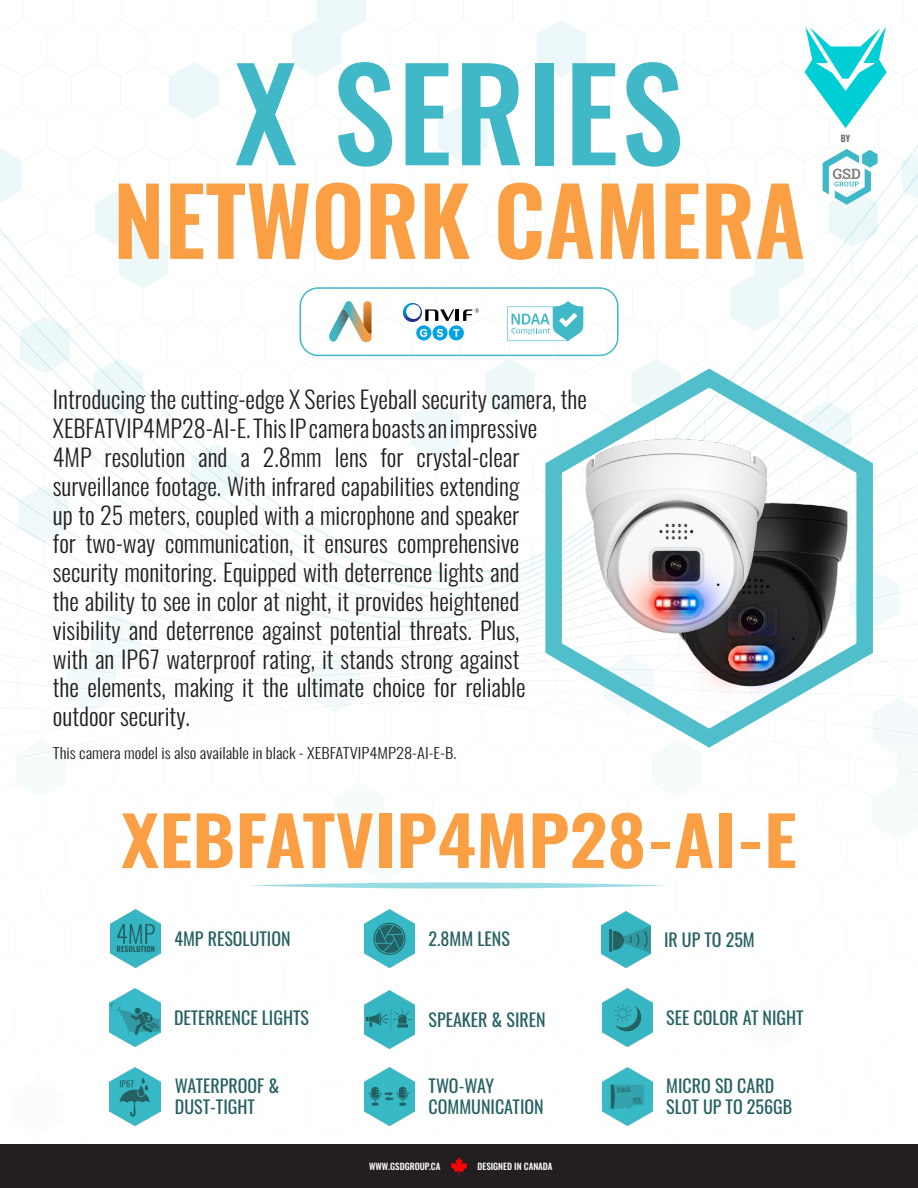
<style>
.page{position:relative;width:918px;height:1188px;background:#fff}
.page>*{position:absolute;margin:0;border:0;box-sizing:border-box;transform-origin:0 0}
.t1{font:500 126px "Oswald";letter-spacing:.02em;color:#40b8c7}
.t2{font:600 93px "Oswald";color:#fa9f44}
.t3{font:600 67.5px "Oswald";color:#fa9f44;scale:1.11 1}
.t4{font:300 24px/28.8px "Oswald";color:#231f20}
.t5{font:18px "Oswald";color:#266161}
.t6{font:300 14.85px "Oswald";color:#231f20;scale:1.11 1}
.t7{font:500 9px "Oswald";color:#fff}
.t8{font:500 9px "Oswald";color:#5b5b5b}
</style>
<div class="page">
<img style="left:0;top:0;width:918px;height:1145px">
<svg style="left:531px;top:359px;width:350px;height:398px"></svg>
<svg style="left:248px;top:881px;width:419px;height:9px"></svg>
<div style="left:0;top:1145px;width:918px;height:43px;background:#231f20"></div>
<svg style="left:450px;top:1157px;width:18px;height:19px"></svg>
<svg style="left:805px;top:27px;width:82px;height:101px"></svg>
<svg style="left:823px;top:149px;width:55px;height:56px"></svg>
<img style="left:602px;top:911px;width:49px;height:56px">
<img style="left:110px;top:909px;width:50px;height:58px">
<img style="left:110px;top:989px;width:50px;height:58px">
<img style="left:602px;top:1067px;width:50px;height:58px">
<img style="left:365px;top:1067px;width:50px;height:58px">
<img style="left:602px;top:989px;width:50px;height:58px">
<img style="left:110px;top:1067px;width:50px;height:58px">
<img style="left:365px;top:909px;width:50px;height:58px">
<img style="left:365px;top:991px;width:50px;height:58px">
<svg style="left:329px;top:301px;width:43px;height:42px"></svg>
<div style="left:299px;top:287px;width:320px;height:69px;border:2px solid #40b8c7;border-radius:18px"></div>
<svg style="left:403px;top:303px;width:76px;height:19px"></svg>
<svg style="left:432px;top:325px;width:16px;height:15px"></svg>
<svg style="left:437px;top:329px;width:6px;height:8px"></svg>
<svg style="left:416px;top:325px;width:15px;height:15px"></svg>
<svg style="left:420px;top:329px;width:7px;height:8px"></svg>
<div style="left:449px;top:325px;width:15px;height:15px;background:#00a3e6;border-radius:50%"></div>
<svg style="left:453px;top:329px;width:6px;height:8px"></svg>
<svg style="left:507px;top:301px;width:76px;height:40px"></svg>
<p class="t1" style="left:235px;top:48px;width:450px">X SERIES</p>
<p class="t2" style="left:113px;top:172px;width:693px">NETWORK CAMERA</p>
<p class="t8" style="left:841px;top:134px;width:11px">BY</p>
<p class="t4" style="left:53px;top:383px;width:535px">Introducing the cutting-edge X Series Eyeball security camera, the XEBFATVIP4MP28-AI-E. This IP camera boasts an impressive<br>4MP resolution and a 2.8mm lens for crystal-clear surveillance footage. With infrared capabilities extending<br>up to 25 meters, coupled with a microphone and speaker<br>for two-way communication, it ensures comprehensive security monitoring. Equipped with deterrence lights and<br>the ability to see in color at night, it provides heightened visibility and deterrence against potential threats. Plus,<br>with an IP67 waterproof rating, it stands strong against<br>the elements, making it the ultimate choice for reliable outdoor security.</p>
<p class="t6" style="left:53px;top:740px;width:365px">This camera model is also available in black - XEBFATVIP4MP28-AI-E-B.</p>
<p class="t3" style="left:121px;top:805px;width:610px">XEBFATVIP4MP28-AI-E</p>
<p class="t5" style="left:174px;top:922px;width:118px">4MP RESOLUTION</p>
<p class="t5" style="left:664px;top:923px;width:92px">IR UP TO 25M</p>
<p class="t5" style="left:429px;top:922px;width:83px">2.8MM LENS</p>
<p class="t5" style="left:174px;top:1002px;width:137px">DETERRENCE LIGHTS</p>
<p class="t5" style="left:175px;top:1069px;width:106px">WATERPROOF &amp;</p>
<p class="t5" style="left:175px;top:1091px;width:82px">DUST-TIGHT</p>
<p class="t5" style="left:429px;top:1004px;width:119px">SPEAKER &amp; SIREN</p>
<p class="t5" style="left:429px;top:1069px;width:67px">TWO-WAY</p>
<p class="t5" style="left:429px;top:1091px;width:117px">COMMUNICATION</p>
<p class="t7" style="left:369px;top:1162px;width:73px">WWW.GSDGROUP.CA</p>
<p class="t7" style="left:478px;top:1162px;width:77px">DESIGNED IN CANADA</p>
<p class="t5" style="left:666px;top:1002px;width:139px">SEE COLOR AT NIGHT</p>
<p class="t5" style="left:666px;top:1069px;width:109px">MICRO SD CARD</p>
<p class="t5" style="left:666px;top:1091px;width:127px">SLOT UP TO 256GB</p>
</div>
